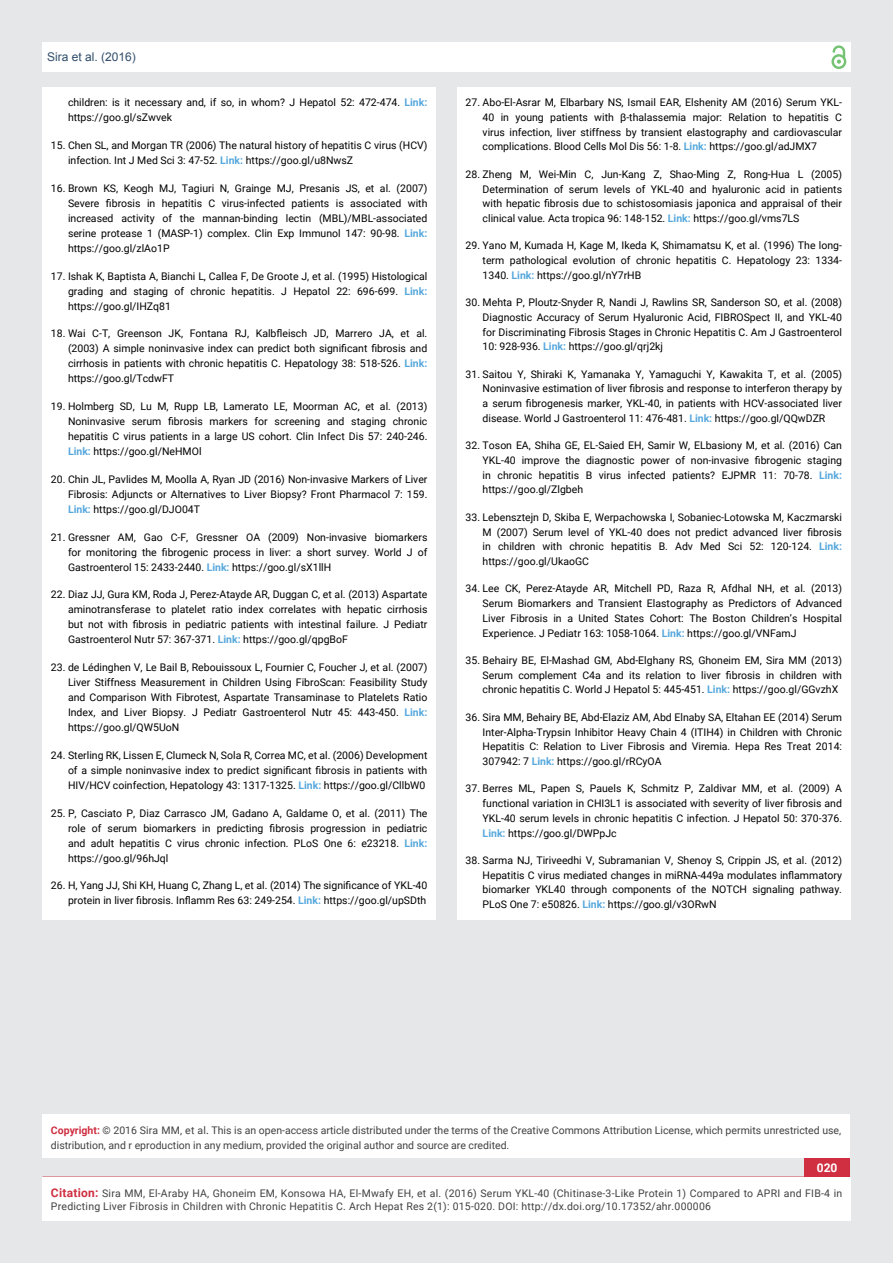
<style>
.page{position:relative;width:893px;height:1263px;background:#e6e7e8}
.page>*{position:absolute;margin:0;border:0;box-sizing:border-box;transform-origin:0 0}
.t1{font:12px "Arial";color:#314e6b}
.t2{font:700 12px "Roboto";color:#fff}
.t3{font:10.5px/14.7px "Roboto";color:#000;text-align:justify}
.t4{font:10.5px/13.5px "Roboto";letter-spacing:.02em;color:#414042}
.t5{font:10.5px/15px "Roboto";color:#414042}
.s1{font-weight:700;color:#56a8dd}
.s2{font-weight:700;color:#cf2f41}
.s3{color:#0d0d0d}
.s4{font-weight:700;font-size:12px;color:#cf2f41}
</style>
<div class="page">
<div style="left:42px;top:43px;width:808px;height:29px;background:#fff"></div>
<div style="left:831px;top:54px;width:15px;height:15px;border:2px solid #74c273;border-radius:50%"></div>
<svg style="left:831px;top:45px;width:15px;height:19px"></svg>
<div style="left:804px;top:1156px;width:46px;height:43px;background:#cf2f41"></div>
<div style="left:42px;top:1177px;width:809px;height:43px;background:#fff"></div>
<div style="left:42px;top:1115px;width:808px;height:43px;background:#fff"></div>
<div style="left:42px;top:87px;width:394px;height:833px;background:#fff"></div>
<div style="left:457px;top:87px;width:393px;height:833px;background:#fff"></div>
<p class="t1" style="left:47px;top:51px;width:90px">Sira et al. (2016)</p>
<p class="t3" style="left:68px;top:95px;width:361px">children: is it necessary and, if so, in whom? J Hepatol 52: 472-474. <span class="s1">Link: </span>https://goo.gl/sZwvek</p>
<p class="t3" style="left:68px;top:138px;width:361px;text-indent:-17px">15. Chen SL, and Morgan TR (2006) The natural history of hepatitis C virus (HCV) infection. Int J Med Sci 3: 47-52. <span class="s1">Link:</span> https://goo.gl/u8NwsZ</p>
<p class="t3" style="left:68px;top:181px;width:361px;text-indent:-17px">16. Brown KS, Keogh MJ, Tagiuri N, Grainge MJ, Presanis JS, et al. (2007)<br>Severe fibrosis in hepatitis C virus-infected patients is associated with increased activity of the mannan-binding lectin (MBL)/MBL-associated serine protease 1 (MASP-1) complex. Clin Exp Immunol 147: 90-98. <span class="s1">Link: </span>https://goo.gl/zlAo1P</p>
<p class="t3" style="left:68px;top:268px;width:361px;text-indent:-17px">17. Ishak K, Baptista A, Bianchi L, Callea F, De Groote J, et al. (1995) Histological grading and staging of chronic hepatitis. J Hepatol 22: 696-699. <span class="s1">Link: </span>https://goo.gl/IHZq81</p>
<p class="t3" style="left:68px;top:326px;width:361px;text-indent:-17px">18. Wai C-T, Greenson JK, Fontana RJ, Kalbfleisch JD, Marrero JA, et al. (2003) A simple noninvasive index can predict both significant fibrosis and cirrhosis in patients with chronic hepatitis C. Hepatology 38: 518-526. <span class="s1">Link: </span>https://goo.gl/TcdwFT</p>
<p class="t3" style="left:68px;top:399px;width:361px;text-indent:-17px">19. Holmberg SD, Lu M, Rupp LB, Lamerato LE, Moorman AC, et al. (2013)<br>Noninvasive serum fibrosis markers for screening and staging chronic hepatitis C virus patients in a large US cohort. Clin Infect Dis 57: 240-246.<br><span class="s1">Link:</span> https://goo.gl/NeHMOl</p>
<p class="t3" style="left:68px;top:472px;width:361px;text-indent:-17px">20. Chin JL, Pavlides M, Moolla A, Ryan JD (2016) Non-invasive Markers of Liver Fibrosis: Adjuncts or Alternatives to Liver Biopsy? Front Pharmacol 7: 159.<br><span class="s1">Link:</span> https://goo.gl/DJO04T</p>
<p class="t3" style="left:68px;top:529px;width:361px;text-indent:-17px">21. Gressner AM, Gao C-F, Gressner OA (2009) Non-invasive biomarkers for monitoring the fibrogenic process in liver: a short survey. World J of Gastroenterol 15: 2433-2440. <span class="s1">Link:</span> https://goo.gl/sX1llH</p>
<p class="t3" style="left:68px;top:587px;width:361px;text-indent:-17px">22. Diaz JJ, Gura KM, Roda J, Perez-Atayde AR, Duggan C, et al. (2013) Aspartate aminotransferase to platelet ratio index correlates with hepatic cirrhosis but not with fibrosis in pediatric patients with intestinal failure. J Pediatr Gastroenterol Nutr 57: 367-371. <span class="s1">Link:</span> https://goo.gl/qpgBoF</p>
<p class="t3" style="left:68px;top:660px;width:361px;text-indent:-17px">23. de Lédinghen V, Le Bail B, Rebouissoux L, Fournier C, Foucher J, et al. (2007)<br>Liver Stiffness Measurement in Children Using FibroScan: Feasibility Study and Comparison With Fibrotest, Aspartate Transaminase to Platelets Ratio Index, and Liver Biopsy. J Pediatr Gastroenterol Nutr 45: 443-450. <span class="s1">Link: </span>https://goo.gl/QW5UoN</p>
<p class="t3" style="left:68px;top:748px;width:361px;text-indent:-17px">24. Sterling RK, Lissen E, Clumeck N, Sola R, Correa MC, et al. (2006) Development of a simple noninvasive index to predict significant fibrosis in patients with HIV/HCV coinfection, Hepatology 43: 1317-1325. <span class="s1">Link:</span> https://goo.gl/CllbW0</p>
<p class="t3" style="left:68px;top:805px;width:361px;text-indent:-17px">25. P, Casciato P, Diaz Carrasco JM, Gadano A, Galdame O, et al. (2011) The role of serum biomarkers in predicting fibrosis progression in pediatric and adult hepatitis C virus chronic infection. PLoS One 6: e23218. <span class="s1">Link: </span>https://goo.gl/96hJql</p>
<p class="t3" style="left:51px;top:878px;width:378px;text-align:right">26. H, Yang JJ, Shi KH, Huang C, Zhang L, et al. (2014) The significance of YKL-40 protein in liver fibrosis. Inflamm Res 63: 249-254. <span class="s1">Link:</span> https://goo.gl/upSDth</p>
<p class="t3" style="left:483px;top:95px;width:361px;text-indent:-17px">27. Abo-El-Asrar M, Elbarbary NS, Ismail EAR, Elshenity AM (2016) Serum YKL-40 in young patients with β-thalassemia major: Relation to hepatitis C virus infection, liver stiffness by transient elastography and cardiovascular complications. Blood Cells Mol Dis 56: 1-8. <span class="s1">Link:</span> https://goo.gl/adJMX7</p>
<p class="t3" style="left:483px;top:167px;width:361px;text-indent:-17px">28. Zheng M, Wei-Min C, Jun-Kang Z, Shao-Ming Z, Rong-Hua L (2005)<br>Determination of serum levels of YKL-40 and hyaluronic acid in patients with hepatic fibrosis due to schistosomiasis japonica and appraisal of their clinical value. Acta tropica 96: 148-152. <span class="s1">Link:</span> https://goo.gl/vms7LS</p>
<p class="t3" style="left:483px;top:238px;width:361px;text-indent:-17px">29. Yano M, Kumada H, Kage M, Ikeda K, Shimamatsu K, et al. (1996) The long&shy;term pathological evolution of chronic hepatitis C. Hepatology 23: 1334- 1340. <span class="s1">Link:</span> https://goo.gl/nY7rHB</p>
<p class="t3" style="left:483px;top:295px;width:361px;text-indent:-17px">30. Mehta P, Ploutz-Snyder R, Nandi J, Rawlins SR, Sanderson SO, et al. (2008)<br>Diagnostic Accuracy of Serum Hyaluronic Acid, FIBROSpect II, and YKL-40 for Discriminating Fibrosis Stages in Chronic Hepatitis C. Am J Gastroenterol 10: 928-936. <span class="s1">Link:</span> https://goo.gl/qrj2kj</p>
<p class="t3" style="left:483px;top:367px;width:361px;text-indent:-17px">31. Saitou Y, Shiraki K, Yamanaka Y, Yamaguchi Y, Kawakita T, et al. (2005)<br>Noninvasive estimation of liver fibrosis and response to interferon therapy by a serum fibrogenesis marker, YKL-40, in patients with HCV-associated liver disease. World J Gastroenterol 11: 476-481. <span class="s1">Link:</span> https://goo.gl/QQwDZR</p>
<p class="t3" style="left:483px;top:438px;width:361px;text-indent:-17px">32. Toson EA, Shiha GE, EL-Saied EH, Samir W, ELbasiony M, et al. (2016) Can YKL-40 improve the diagnostic power of non-invasive fibrogenic staging in chronic hepatitis B virus infected patients? EJPMR 11: 70-78. <span class="s1">Link: </span>https://goo.gl/Zlgbeh</p>
<p class="t3" style="left:483px;top:510px;width:361px;text-indent:-17px">33. Lebensztejn D, Skiba E, Werpachowska I, Sobaniec-Lotowska M, Kaczmarski M (2007) Serum level of YKL-40 does not predict advanced liver fibrosis in children with chronic hepatitis B. Adv Med Sci 52: 120-124. <span class="s1">Link: </span>https://goo.gl/UkaoGC</p>
<p class="t3" style="left:483px;top:582px;width:361px;text-indent:-17px">34. Lee CK, Perez-Atayde AR, Mitchell PD, Raza R, Afdhal NH, et al. (2013)<br>Serum Biomarkers and Transient Elastography as Predictors of Advanced Liver Fibrosis in a United States Cohort: The Boston Children’s Hospital Experience. J Pediatr 163: 1058-1064. <span class="s1">Link:</span> https://goo.gl/VNFamJ</p>
<p class="t3" style="left:483px;top:653px;width:361px;text-indent:-17px">35. Behairy BE, El-Mashad GM, Abd-Elghany RS, Ghoneim EM, Sira MM (2013)<br>Serum complement C4a and its relation to liver fibrosis in children with chronic hepatitis C. World J Hepatol 5: 445-451. <span class="s1">Link:</span> https://goo.gl/GGvzhX</p>
<p class="t3" style="left:483px;top:710px;width:361px;text-indent:-17px">36. Sira MM, Behairy BE, Abd-Elaziz AM, Abd Elnaby SA, Eltahan EE (2014) Serum Inter-Alpha-Trypsin Inhibitor Heavy Chain 4 (ITIH4) in Children with Chronic Hepatitis C: Relation to Liver Fibrosis and Viremia. Hepa Res Treat 2014:<br>307942: 7 <span class="s1">Link:</span> https://goo.gl/rRCyOA</p>
<p class="t3" style="left:483px;top:781px;width:361px;text-indent:-17px">37. Berres ML, Papen S, Pauels K, Schmitz P, Zaldivar MM, et al. (2009) A functional variation in CHI3L1 is associated with severity of liver fibrosis and YKL-40 serum levels in chronic hepatitis C infection. J Hepatol 50: 370-376.<br><span class="s1">Link:</span> https://goo.gl/DWPpJc</p>
<p class="t3" style="left:483px;top:853px;width:361px;text-indent:-17px">38. Sarma NJ, Tiriveedhi V, Subramanian V, Shenoy S, Crippin JS, et al. (2012)<br>Hepatitis C virus mediated changes in miRNA-449a modulates inflammatory biomarker YKL40 through components of the NOTCH signaling pathway.<br>PLoS One 7: e50826. <span class="s1">Link:</span> https://goo.gl/v3ORwN</p>
<p class="t5" style="left:51px;top:1123px;width:792px"><span class="s2">Copyright:</span> © 2016 Sira MM, et al<span class="s3">.</span> This is an open-access article distributed under the terms of the Creative Commons Attribution License, which permits unrestricted use, distribution, and r eproduction in any medium, provided the original author and source are credited.</p>
<p class="t2" style="left:817px;top:1161px;width:22px">020</p>
<p class="t4" style="left:51px;top:1186px;width:793px"><span class="s4">Citation:</span> Sira MM, El-Araby HA, Ghoneim EM, Konsowa HA, El-Mwafy EH, et al. (2016) Serum YKL-40 (Chitinase-3-Like Protein 1) Compared to APRI and FIB-4 in<br>Predicting Liver Fibrosis in Children with Chronic Hepatitis C. Arch Hepat Res 2(1): 015-020. DOI: http://dx.doi.org/10.17352/ahr.000006</p>
</div>
